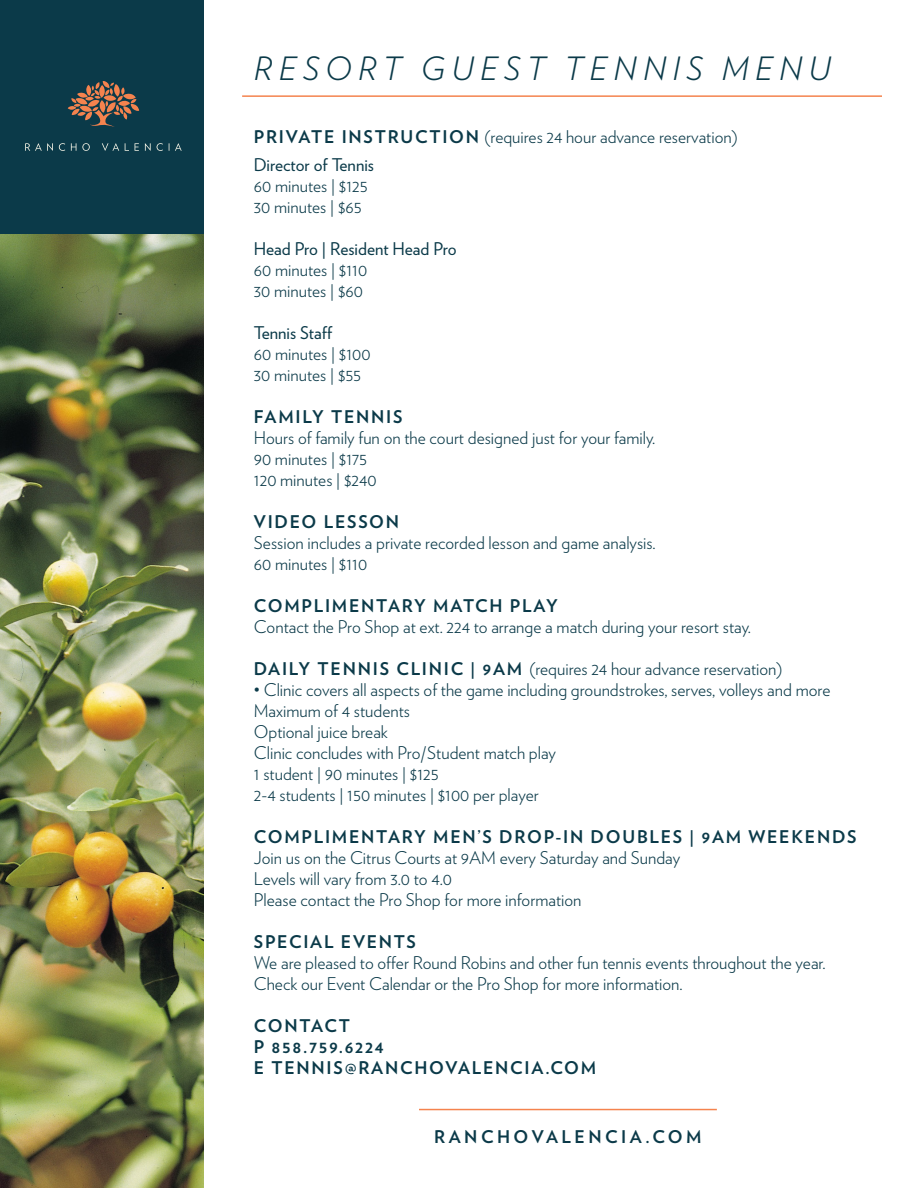
<style>
.page{position:relative;width:918px;height:1188px;background:#fff}
.page>*{position:absolute;margin:0;border:0;box-sizing:border-box;transform-origin:0 0}
.t1{font:italic 300 32.1px "Verlag";letter-spacing:.2em;color:#0b3a49}
.t2{font:300 17.55px "Verlag";color:#0b3a49}
.t3{font:700 17.55px "Verlag";letter-spacing:.1em;color:#0b3a49}
.t4{font:17.55px "Verlag";color:#0b3a49}
.t5{font:700 17.55px "Verlag";letter-spacing:.2em;color:#0b3a49}
.s1{font-weight:700}
</style>
<div class="page">
<img style="left:0;top:234px;width:203px;height:954px">
<div style="left:0;top:0;width:203px;height:234px;background:#0b3a49"></div>
<svg style="left:68px;top:81px;width:71px;height:46px"></svg>
<svg style="left:25px;top:143px;width:157px;height:8px"></svg>
<hr style="left:419px;top:1109px;width:298px;height:1px;background:#f5834e">
<hr style="left:242px;top:95px;width:640px;height:2px;background:#f5834e">
<p class="t1" style="left:254px;top:44px;width:579px">RESORT GUEST TENNIS MENU</p>
<p class="t2" style="left:254px;top:123px;width:485px"><span class="s1">PRIVATE INSTRUCTION</span> (requires 24 hour advance reservation)</p>
<p class="t4" style="left:254px;top:152px;width:122px">Director of Tennis</p>
<p class="t2" style="left:254px;top:173px;width:116px">60 minutes | $125</p>
<p class="t2" style="left:254px;top:194px;width:110px">30 minutes | $65</p>
<p class="t4" style="left:254px;top:236px;width:204px">Head Pro | Resident Head Pro</p>
<p class="t2" style="left:254px;top:257px;width:115px">60 minutes | $110</p>
<p class="t2" style="left:254px;top:278px;width:111px">30 minutes | $60</p>
<p class="t4" style="left:254px;top:320px;width:80px">Tennis Staff</p>
<p class="t2" style="left:254px;top:341px;width:118px">60 minutes | $100</p>
<p class="t2" style="left:254px;top:362px;width:109px">30 minutes | $55</p>
<p class="t3" style="left:254px;top:403px;width:150px">FAMILY TENNIS</p>
<p class="t2" style="left:254px;top:425px;width:403px">Hours of family fun on the court designed just for your family.</p>
<p class="t2" style="left:254px;top:446px;width:115px">90 minutes | $175</p>
<p class="t2" style="left:254px;top:467px;width:124px">120 minutes | $240</p>
<p class="t3" style="left:254px;top:508px;width:147px">VIDEO LESSON</p>
<p class="t2" style="left:254px;top:530px;width:403px">Session includes a private recorded lesson and game analysis.</p>
<p class="t2" style="left:254px;top:551px;width:115px">60 minutes | $110</p>
<p class="t3" style="left:254px;top:592px;width:305px">COMPLIMENTARY MATCH PLAY</p>
<p class="t2" style="left:254px;top:614px;width:499px">Contact the Pro Shop at ext. 224 to arrange a match during your resort stay.</p>
<p class="t2" style="left:254px;top:656px;width:530px"><span class="s1">DAILY TENNIS CLINIC | 9AM</span> (requires 24 hour advance reservation)</p>
<p class="t2" style="left:254px;top:677px;width:578px">• Clinic covers all aspects of the game including groundstrokes, serves, volleys and more</p>
<p class="t2" style="left:254px;top:698px;width:158px">Maximum of 4 students</p>
<p class="t2" style="left:254px;top:719px;width:136px">Optional juice break</p>
<p class="t2" style="left:254px;top:740px;width:304px">Clinic concludes with Pro/Student match play</p>
<p class="t2" style="left:254px;top:761px;width:187px">1 student | 90 minutes | $125</p>
<p class="t2" style="left:254px;top:782px;width:287px">2-4 students | 150 minutes | $100 per player</p>
<p class="t3" style="left:254px;top:823px;width:604px">COMPLIMENTARY MEN’S DROP-IN DOUBLES | 9AM WEEKENDS</p>
<p class="t2" style="left:254px;top:845px;width:428px">Join us on the Citrus Courts at 9AM every Saturday and Sunday</p>
<p class="t2" style="left:254px;top:866px;width:200px">Levels will vary from 3.0 to 4.0</p>
<p class="t2" style="left:254px;top:887px;width:329px">Please contact the Pro Shop for more information</p>
<p class="t3" style="left:254px;top:928px;width:164px">SPECIAL EVENTS</p>
<p class="t2" style="left:254px;top:950px;width:573px">We are pleased to offer Round Robins and other fun tennis events throughout the year.</p>
<p class="t2" style="left:254px;top:971px;width:430px">Check our Event Calendar or the Pro Shop for more information.</p>
<p class="t3" style="left:254px;top:1012px;width:98px">CONTACT</p>
<p class="t3" style="left:254px;top:1033px;width:131px">P 858.759.6224</p>
<p class="t3" style="left:254px;top:1054px;width:344px">E TENNIS@RANCHOVALENCIA.COM</p>
<p class="t5" style="left:434px;top:1123px;width:269px">RANCHOVALENCIA.COM</p>
</div>
